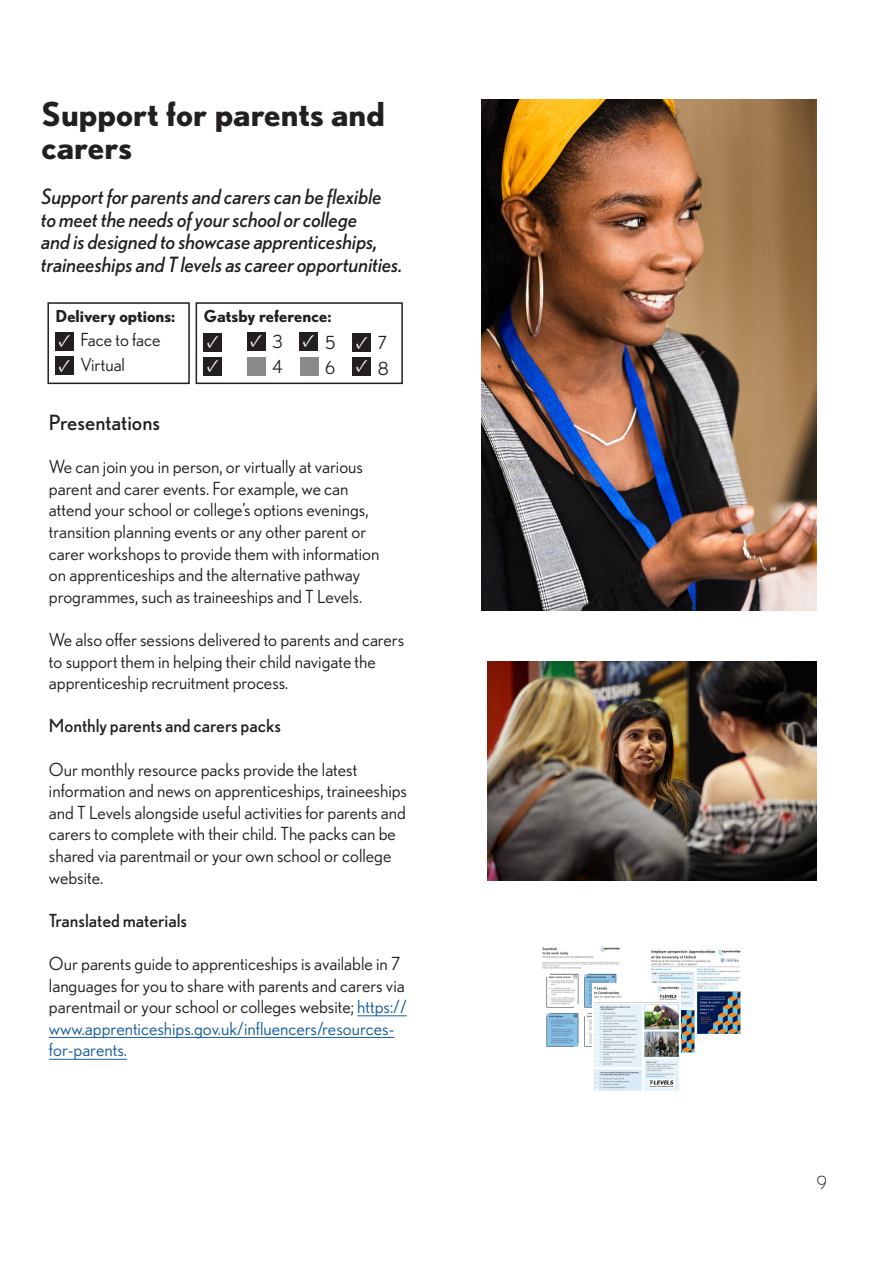
<style>
.page{position:relative;width:893px;height:1263px;background:#fff}
.page>*{position:absolute;margin:0;border:0;box-sizing:border-box;transform-origin:0 0}
.t1{font:700 33px/33px "Nobel";color:#231f20}
.t2{font:italic 21px/22.5px "Nobel";color:#231f20}
.t3{font:21px "Nobel";color:#231f20}
.t4{font:18px/21.6px "Nobel";color:#231f20}
.t5{font:18px "Nobel";color:#231f20}
.t6{font:18px "Minion Pro";color:#fff}
.t7{font:300 18px "Nobel";color:#231f20}
.t8{font:700 16.5px "Nobel";color:#231f20}
.s1{color:#175d9e}
</style>
<div class="page">
<img style="left:542px;top:946px;width:78px;height:101px">
<img style="left:651px;top:949px;width:90px;height:104px">
<img style="left:592px;top:984px;width:88px;height:107px">
<div style="left:47px;top:302px;width:143px;height:82px;background:#fff;border:2px solid #231f20"></div>
<div style="left:196px;top:302px;width:207px;height:82px;background:#fff;border:2px solid #231f20"></div>
<div style="left:56px;top:333px;width:18px;height:18px;background:#231f20"></div>
<div style="left:56px;top:357px;width:18px;height:18px;background:#231f20"></div>
<div style="left:204px;top:333px;width:18px;height:18px;background:#231f20"></div>
<div style="left:204px;top:357px;width:18px;height:19px;background:#231f20"></div>
<div style="left:247px;top:332px;width:18px;height:18px;background:#231f20"></div>
<div style="left:353px;top:334px;width:18px;height:18px;background:#231f20"></div>
<div style="left:353px;top:357px;width:18px;height:19px;background:#231f20"></div>
<div style="left:300px;top:332px;width:18px;height:18px;background:#231f20"></div>
<div style="left:247px;top:357px;width:18px;height:18px;background:#8a8888"></div>
<div style="left:300px;top:358px;width:18px;height:18px;background:#8a8888"></div>
<img style="left:482px;top:100px;width:335px;height:510px">
<img style="left:487px;top:661px;width:330px;height:220px">
<hr style="left:357px;top:1015px;width:50px;height:1px;background:#175d9e">
<hr style="left:49px;top:1037px;width:345px;height:1px;background:#175d9e">
<hr style="left:49px;top:1059px;width:78px;height:1px;background:#175d9e">
<p class="t1" style="left:42px;top:97px;width:345px">Support for parents and carers</p>
<p class="t2" style="left:42px;top:185px;width:363px">Support for parents and carers can be flexible<br>to meet the needs of your school or college<br>and is designed to showcase apprenticeships, traineeships and T levels as career opportunities.</p>
<p class="t8" style="left:56px;top:306px;width:121px">Delivery options:</p>
<p class="t6" style="left:58px;top:329px;width:14px">✓</p>
<p class="t4" style="left:80px;top:329px;width:82px">Face to face</p>
<p class="t6" style="left:58px;top:353px;width:14px">✓</p>
<p class="t4" style="left:80px;top:353px;width:46px">Virtual</p>
<p class="t8" style="left:204px;top:307px;width:129px">Gatsby reference:</p>
<p class="t6" style="left:207px;top:329px;width:14px">✓</p>
<p class="t6" style="left:207px;top:353px;width:14px">✓</p>
<p class="t6" style="left:250px;top:328px;width:14px">✓</p>
<p class="t4" style="left:272px;top:330px;width:12px">3</p>
<p class="t4" style="left:272px;top:356px;width:11px">4</p>
<p class="t6" style="left:302px;top:328px;width:14px">✓</p>
<p class="t4" style="left:325px;top:331px;width:12px">5</p>
<p class="t4" style="left:325px;top:357px;width:12px">6</p>
<p class="t6" style="left:356px;top:330px;width:14px">✓</p>
<p class="t4" style="left:378px;top:332px;width:11px">7</p>
<p class="t6" style="left:356px;top:353px;width:14px">✓</p>
<p class="t4" style="left:378px;top:357px;width:12px">8</p>
<p class="t3" style="left:49px;top:410px;width:113px">Presentations</p>
<p class="t4" style="left:49px;top:456px;width:332px">We can join you in person, or virtually at various parent and carer events. For example, we can attend your school or college’s options evenings, transition planning events or any other parent or carer workshops to provide them with information on apprenticeships and the alternative pathway programmes, such as traineeships and T Levels.</p>
<p class="t4" style="left:49px;top:628px;width:357px">We also offer sessions delivered to parents and carers to support them in helping their child navigate the apprenticeship recruitment process.</p>
<p class="t5" style="left:49px;top:715px;width:234px">Monthly parents and carers packs</p>
<p class="t4" style="left:49px;top:758px;width:360px">Our monthly resource packs provide the latest information and news on apprenticeships, traineeships and T Levels alongside useful activities for parents and carers to complete with their child. The packs can be shared via parentmail or your own school or college website.</p>
<p class="t5" style="left:49px;top:910px;width:140px">Translated materials</p>
<p class="t4" style="left:49px;top:952px;width:359px">Our parents guide to apprenticeships is available in 7 languages for you to share with parents and carers via parentmail or your school or colleges website; <span class="s1">https:// www.apprenticeships.gov.uk/influencers/resources&shy;for-parents.</span></p>
<p class="t7" style="left:817px;top:1172px;width:12px">9</p>
</div>
